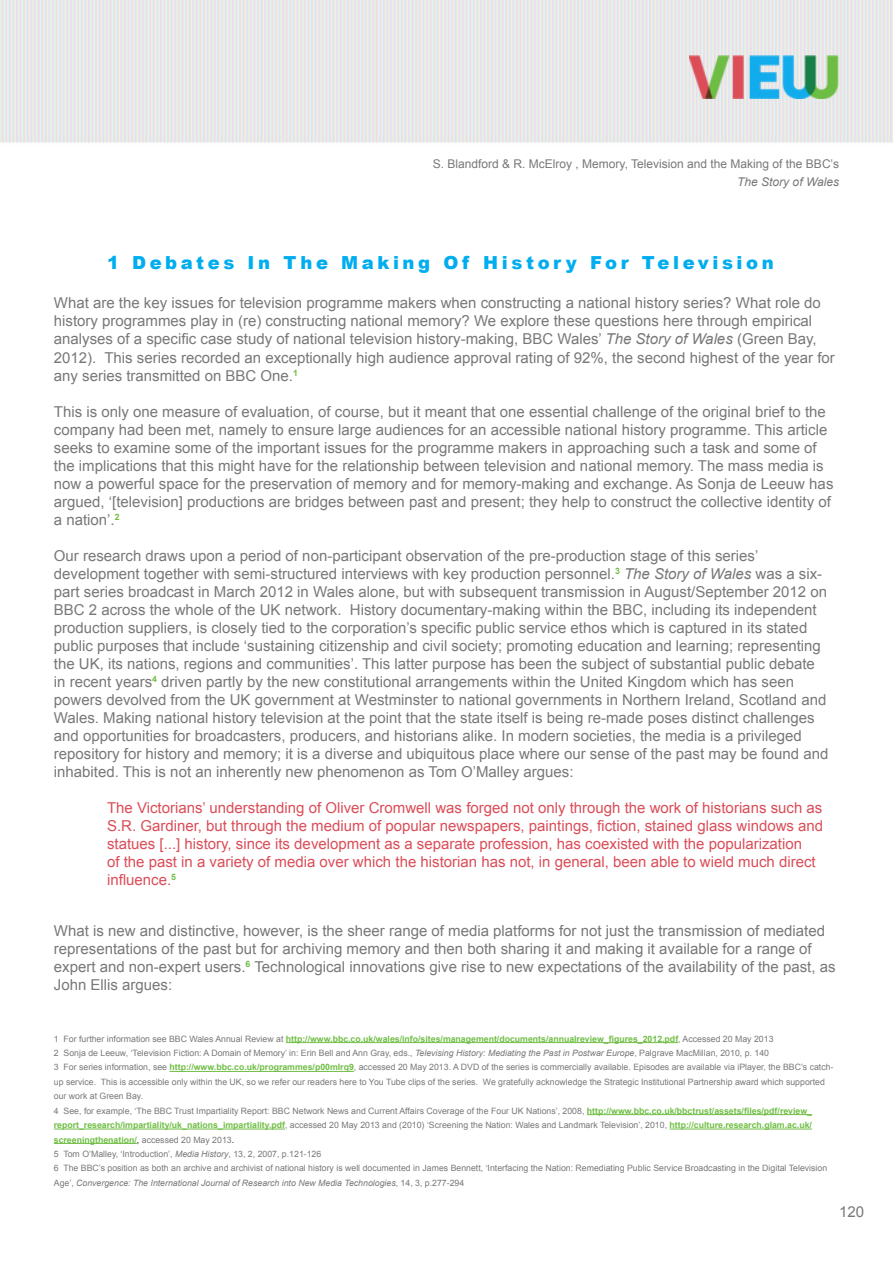
<style>
.page{position:relative;width:893px;height:1263px;background:#fff}
.page>*{position:absolute;margin:0;border:0;box-sizing:border-box;transform-origin:0 0}
.t1{font:900 18px "Arial";letter-spacing:.2em;color:#00adee}
.t2{font:15px/18px "Arial";color:#787878}
.t3{font:15px/18px "Arial";color:#db4d58}
.t4{font:12px "Arial";color:#787878}
.t5{font:italic 12px "Arial";color:#787878}
.t6{font:8.7px/14.4px "Arial";color:#787878}
.s1{font-style:italic}
.s2{font-weight:700;color:#6fbe44}
.s3{color:#000}
</style>
<div class="page">
<hr style="left:286px;top:1042px;width:392px;height:1px;background:#6fbe44">
<hr style="left:170px;top:1071px;width:184px;height:1px;background:#6fbe44">
<hr style="left:587px;top:1114px;width:225px;height:1px;background:#6fbe44">
<hr style="left:54px;top:1128px;width:231px;height:1px;background:#6fbe44">
<hr style="left:670px;top:1128px;width:142px;height:1px;background:#6fbe44">
<hr style="left:54px;top:1143px;width:83px;height:1px;background:#6fbe44">
<img style="left:689px;top:55px;width:150px;height:44px">
<p class="t4" style="left:433px;top:155px;width:408px">S. Blandford &amp; R. McElroy , Memory, Television and the Making of the BBC’s</p>
<p class="t5" style="left:737px;top:174px;width:103px">The Story of Wales</p>
<p class="t1" style="left:107px;top:249px;width:668px">1 D ebates I n The Making Of H istory For Television</p>
<p class="t2" style="left:54px;top:294px;width:782px">What are the key issues for television programme makers when constructing a national history series? What role do history programmes play in (re) constructing national memory? We explore these questions here through empirical analyses of a specific case study of national television history-making, BBC Wales’ <span class="s1">The Story of Wales</span> (Green Bay, 2012). This series recorded an exceptionally high audience approval rating of 92%, the second highest of the year for any series transmitted on BBC One.<sup>1</sup></p>
<p class="t2" style="left:54px;top:402px;width:781px">This is only one measure of evaluation, of course, but it meant that one essential challenge of the original brief to the company had been met, namely to ensure large audiences for an accessible national history programme. This article seeks to examine some of the important issues for the programme makers in approaching such a task and some of the implications that this might have for the relationship between television and national memory. The mass media is now a powerful space for the preservation of memory and for memory-making and exchange. As Sonja de Leeuw has argued, ‘[television] productions are bridges between past and present; they help to construct the collective identity of a nation’.<sup>2</sup></p>
<p class="t2" style="left:54px;top:546px;width:776px">Our research draws upon a period of non-participant observation of the pre-production stage of this series’ development together with semi-structured interviews with key production personnel.<sup>3</sup> <span class="s1">The Story of Wales</span> was a six&shy;part series broadcast in March 2012 in Wales alone, but with subsequent transmission in August/September 2012 on BBC 2 across the whole of the UK network. History documentary-making within the BBC, including its independent production suppliers, is closely tied to the corporation’s specific public service ethos which is captured in its stated public purposes that include ‘sustaining citizenship and civil society; promoting education and learning; representing the UK, its nations, regions and communities’. This latter purpose has been the subject of substantial public debate in recent years<sup>4</sup> driven partly by the new constitutional arrangements within the United Kingdom which has seen powers devolved from the UK government at Westminster to national governments in Northern Ireland, Scotland and Wales. Making national history television at the point that the state itself is being re-made poses distinct challenges and opportunities for broadcasters, producers, and historians alike. In modern societies, the media is a privileged repository for history and memory; it is a diverse and ubiquitous place where our sense of the past may be found and inhabited. This is not an inherently new phenomenon as Tom O’Malley argues:</p>
<p class="t3" style="left:107px;top:798px;width:718px">The Victorians’ understanding of Oliver Cromwell was forged not only through the work of historians such as S.R. Gardiner, but through the medium of popular newspapers, paintings, fiction, stained glass windows and statues [...] history, since its development as a separate profession, has coexisted with the popularization<br>of the past in a variety of media over which the historian has not, in general, been able to wield much direct influence.<sup>5</sup></p>
<p class="t2" style="left:54px;top:922px;width:783px">What is new and distinctive, however, is the sheer range of media platforms for not just the transmission of mediated representations of the past but for archiving memory and then both sharing it and making it available for a range of expert and non-expert users.<sup>6</sup> Technological innovations give rise to new expectations of the availability of the past, as John Ellis argues:</p>
<p class="t6" style="left:54px;top:1031px;width:781px">1 For further information see BBC Wales Annual Review at <span class="s2">http://www.bbc.co.uk/wales/info/sites/management/documents/annualreview_figures_2012.pdf</span>, Accessed 20 May 2013<br>2 Sonja de Leeuw, ‘Television Fiction: A Domain of Memory’ in: Erin Bell and Ann Gray, eds., <span class="s1">Televising History: Mediating the Past in Postwar Europe</span>, Palgrave MacMillan, 2010, p. 140<br>3 For series information, see <span class="s2">http://www.bbc.co.uk/programmes/p00mlrq9</span>, accessed 20 May 2013. A DVD of the series is commercially available. Episodes are available via iPlayer, the BBC’s catch&shy;up service. This is accessible only within the UK, so we refer our readers here to You Tube clips of the series. We gratefully acknowledge the Strategic Institutional Partnership award which supported our work at Green Bay.<br>4 See, for example, ‘The BBC Trust Impartiality Report: BBC Network News and Current Affairs Coverage of the Four UK Nations’, 2008, <span class="s2">http://www.bbc.co.uk/bbctrust/assets/files/pdf/review_ report_research/impartiality/uk_nations_impartiality.pdf</span>, accessed 20 May 2013 and (2010) ‘Screening the Nation: Wales and Landmark Television’, 2010, <span class="s2">http://culture.research.glam.ac.uk/ screeningthenation/</span><span class="s3">,</span> accessed 20 May 2013<span class="s3">.<br></span>5 Tom O’Malley, ‘Introduction’, <span class="s1">Media History</span>, 13, 2, 2007, p.121-126<br>6 The BBC’s position as both an archive and archivist of national history is well documented in James Bennett, ‘Interfacing the Nation: Remediating Public Service Broadcasting in the Digital Television Age’, <span class="s1">Convergence: The International Journal of Research into New Media Technologies</span>, 14, 3, p.277-294</p>
<p class="t2" style="left:839px;top:1202px;width:27px">120</p>
</div>
